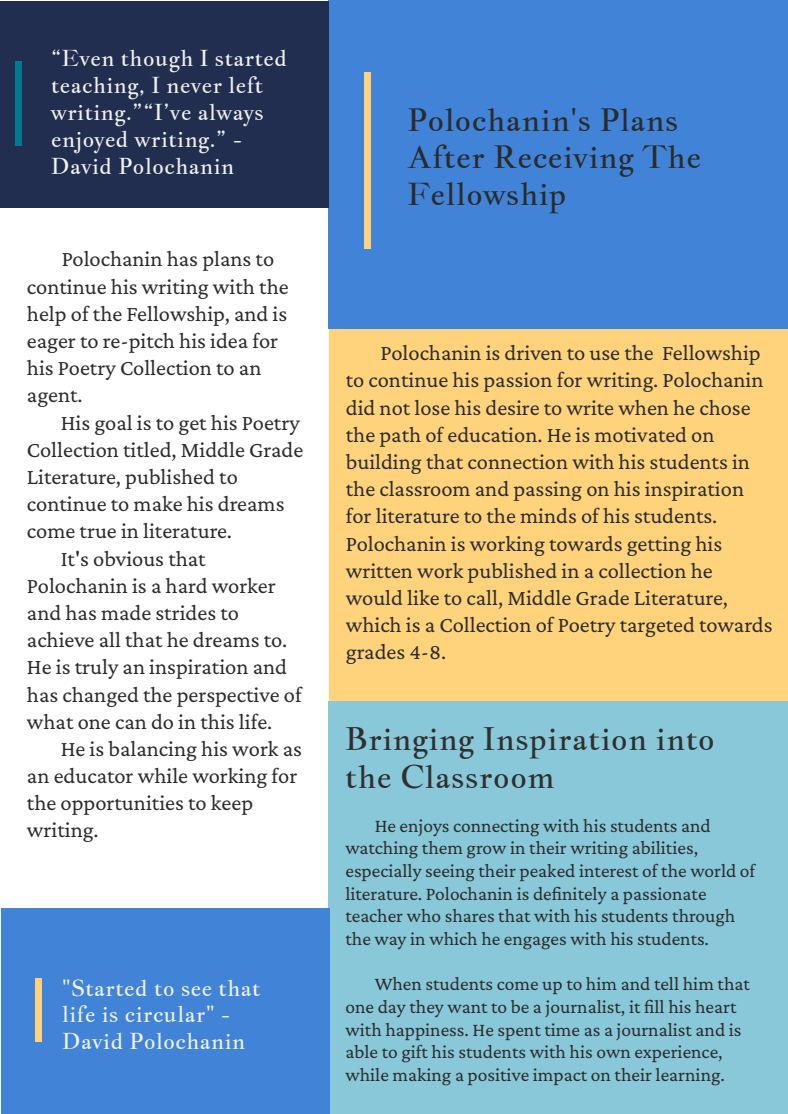
<style>
.page{position:relative;width:788px;height:1114px;background:#fff}
.page>*{position:absolute;margin:0;border:0;box-sizing:border-box;transform-origin:0 0}
.t1{font:31.88px/37.5px "Jacques Francois";color:#2f2f30}
.t2{font:31.5px/36.8px "Jacques Francois";color:#2b2b2b}
.t3{font:22.5px/27.2px "Crimson Pro";color:#2b2b2b}
.t4{font:22.5px/27.2px "Jacques Francois";color:#f2f2f2}
.t5{font:19.5px/22.6px "Crimson Pro";color:#2b2b2b}
</style>
<div class="page">
<div style="left:329px;top:208px;width:459px;height:493px;background:#ffd37c"></div>
<div style="left:328px;top:0;width:459px;height:328px;background:#4183d7"></div>
<div style="left:328px;top:701px;width:459px;height:412px;background:#89c8d9"></div>
<div style="left:0;top:1px;width:328px;height:206px;background:#222e50"></div>
<div style="left:1px;top:908px;width:328px;height:205px;background:#4183d7"></div>
<div style="left:15px;top:61px;width:7px;height:85px;background:#007991"></div>
<div style="left:364px;top:73px;width:7px;height:175px;background:#ffd37c"></div>
<div style="left:35px;top:979px;width:7px;height:62px;background:#ffd37c"></div>
<p class="t4" style="left:51px;top:44px;width:238px">“Even though I started teaching, I never left writing.” “I’ve always enjoyed writing.” -<br>David Polochanin</p>
<p class="t3" style="left:27px;top:245px;width:263px;text-indent:35px">Polochanin has plans to continue his writing with the help of the Fellowship, and is eager to re-pitch his idea for his Poetry Collection to an agent.</p>
<p class="t3" style="left:61px;top:408px;width:240px">His goal is to get his Poetry</p>
<p class="t3" style="left:27px;top:435px;width:278px">Collection titled, Middle Grade</p>
<p class="t3" style="left:27px;top:462px;width:212px">Literature, published to</p>
<p class="t3" style="left:27px;top:490px;width:259px">continue to make his dreams</p>
<p class="t3" style="left:27px;top:517px;width:207px">come true in literature.</p>
<p class="t3" style="left:61px;top:544px;width:146px">It's obvious that</p>
<p class="t3" style="left:27px;top:571px;width:250px">Polochanin is a hard worker</p>
<p class="t3" style="left:27px;top:598px;width:213px">and has made strides to</p>
<p class="t3" style="left:27px;top:626px;width:262px">achieve all that he dreams to.</p>
<p class="t3" style="left:27px;top:653px;width:261px">He is truly an inspiration and</p>
<p class="t3" style="left:27px;top:680px;width:276px">has changed the perspective of</p>
<p class="t3" style="left:27px;top:707px;width:247px">what one can do in this life.</p>
<p class="t3" style="left:61px;top:734px;width:243px">He is balancing his work as</p>
<p class="t3" style="left:27px;top:762px;width:272px">an educator while working for</p>
<p class="t3" style="left:27px;top:789px;width:228px">the opportunities to keep</p>
<p class="t3" style="left:27px;top:816px;width:73px">writing.</p>
<p class="t4" style="left:62px;top:975px;width:200px;line-height:26.2px">"Started to see that life is circular" -<br>David Polochanin</p>
<h2 class="t2" style="left:407px;top:102px;width:296px">Polochanin's Plans<br>After Receiving The<br>Fellowship</h2>
<p class="t3" style="left:346px;top:339px;width:428px;text-indent:35px">Polochanin is driven to use the Fellowship to continue his passion for writing. Polochanin did not lose his desire to write when he chose the path of education. He is motivated on building that connection with his students in the classroom and passing on his inspiration for literature to the minds of his students.<br>Polochanin is working towards getting his written work published in a collection he would like to call, Middle Grade Literature, which is a Collection of Poetry targeted towards grades 4-8.</p>
<h1 class="t1" style="left:345px;top:720px;width:371px">Bringing Inspiration into the Classroom</h1>
<p class="t5" style="left:345px;top:813px;width:411px;text-indent:29px">He enjoys connecting with his students and watching them grow in their writing abilities, especially seeing their peaked interest of the world of literature. Polochanin is definitely a passionate teacher who shares that with his students through the way in which he engages with his students.</p>
<p class="t5" style="left:345px;top:972px;width:406px;text-indent:29px">When students come up to him and tell him that one day they want to be a journalist, it fill his heart with happiness. He spent time as a journalist and is able to gift his students with his own experience, while making a positive impact on their learning.</p>
</div>
